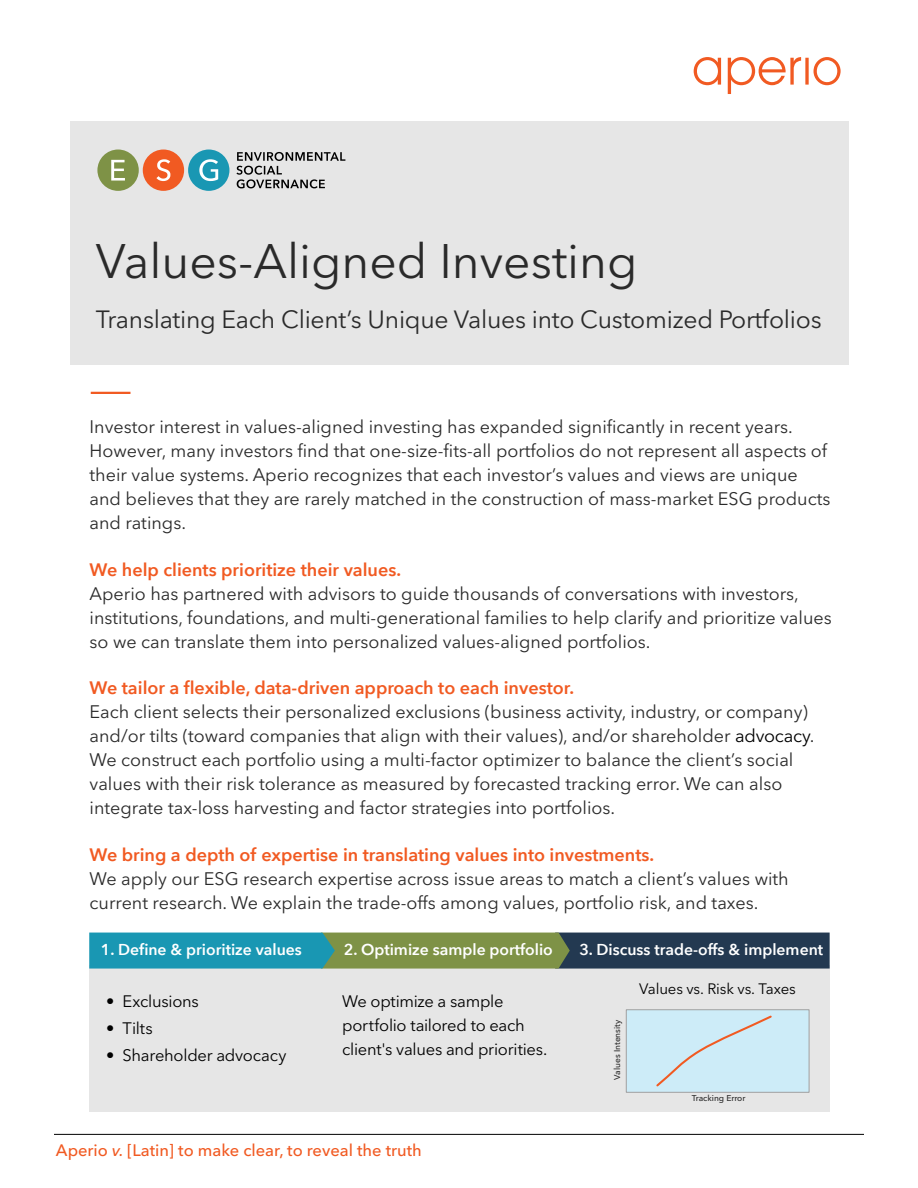
<style>
.page{position:relative;width:918px;height:1188px;background:#fff}
.page>*{position:absolute;margin:0;border:0;box-sizing:border-box;transform-origin:0 0}
.t1{font:48px "Avenir Next LT Pro";color:#2a2a2a}
.t2{font:24.75px "Avenir Next LT Pro";letter-spacing:-.01em;color:#2a2a2a}
.t3{font:18px/24px "Avenir Next LT Pro";color:#2a2a2a}
.t4{font:600 18px "Avenir Next LT Pro";color:#f15a22}
.t5{font:16.5px/24px "Avenir Next LT Pro";letter-spacing:-.015em;color:#000}
.t6{font:500 16.5px "Avenir Next LT Pro";color:#f15a22}
.t7{font:600 15.75px "Avenir Next LT Pro";color:#fff}
.t8{font:15px "Avenir Next LT Pro";letter-spacing:-.01em;color:#000}
.t9{font:500 8.4px "Avenir Next LT Pro";color:#2a2a2a}
.s1{color:#000}
.s2{font-style:italic}
</style>
<div class="page">
<div style="left:89px;top:965px;width:741px;height:147px;background:#e6e6e6"></div>
<hr style="left:54px;top:1134px;width:810px;height:1px;background:#000">
<svg style="left:694px;top:57px;width:147px;height:37px"></svg>
<div style="left:70px;top:122px;width:779px;height:243px;background:#e6e6e6"></div>
<div style="left:97px;top:150px;width:42px;height:41px;background:#7e9246;border-radius:50%"></div>
<svg style="left:111px;top:160px;width:14px;height:21px"></svg>
<div style="left:143px;top:150px;width:41px;height:41px;background:#f15a22;border-radius:50%"></div>
<svg style="left:156px;top:159px;width:14px;height:22px"></svg>
<div style="left:188px;top:150px;width:41px;height:41px;background:#1997b3;border-radius:50%"></div>
<svg style="left:199px;top:159px;width:19px;height:22px"></svg>
<svg style="left:236px;top:152px;width:109px;height:36px"></svg>
<hr style="left:91px;top:392px;width:39px;height:2px;background:#f15a22">
<svg style="left:89px;top:933px;width:741px;height:36px;background:#3e756e"></svg>
<div style="left:626px;top:1010px;width:183px;height:82px;background:#cdecf8;border:1px solid #a0a0a0"></div>
<svg style="left:656px;top:1015px;width:116px;height:72px"></svg>
<h1 class="t1" style="left:96px;top:233px;width:543px">Values-Aligned Investing</h1>
<h2 class="t2" style="left:96px;top:304px;width:727px">Translating Each Client’s Unique Values into Customized Portfolios</h2>
<p class="t3" style="left:90px;top:415px;width:742px">Investor interest in values-aligned investing has expanded significantly in recent years.<br>However, many investors find that one-size-fits-all portfolios do not represent all aspects of their value systems. Aperio recognizes that each investor’s values and views are unique and believes that they are rarely matched in the construction of mass-market ESG products and ratings.</p>
<p class="t4" style="left:90px;top:559px;width:313px">We help clients prioritize their values.</p>
<p class="t3" style="left:90px;top:582px;width:744px">Aperio has partnered with advisors to guide thousands of conversations with investors, institutions, foundations, and multi-generational families to help clarify and prioritize values so we can translate them into personalized values-aligned portfolios.</p>
<p class="t4" style="left:90px;top:677px;width:486px">We tailor a flexible, data-driven approach to each investor.</p>
<p class="t3" style="left:90px;top:700px;width:727px">Each client selects their personalized exclusions (business activity, industry, or company) and/or tilts (toward companies that align with their values), and/or shareholder <span class="s1">advocacy</span>.<br>We construct each portfolio using a multi-factor optimizer to balance the client’s social values with their risk tolerance as measured by forecasted tracking error. We can also integrate tax-loss harvesting and factor strategies into portfolios.</p>
<p class="t4" style="left:90px;top:844px;width:566px">We bring a depth of expertise in translating values into investments.</p>
<p class="t3" style="left:90px;top:867px;width:701px">We apply our ESG research expertise across issue areas to match a client’s values with current research. We explain the trade-offs among values, portfolio risk, and taxes.</p>
<p class="t7" style="left:101px;top:940px;width:203px">1. Define &amp; prioritize values</p>
<p class="t7" style="left:344px;top:940px;width:210px">2. Optimize sample portfolio</p>
<p class="t7" style="left:350px;top:940px;width:475px"><sup>3.</sup> <sup>Optimize</sup> <sup>sample</sup> <sup>portfolio</sup> 3. Discuss trade-offs &amp; implement</p>
<p class="t5" style="left:106px;top:989px;width:94px">• Exclusions</p>
<p class="t5" style="left:106px;top:1016px;width:48px">• Tilts</p>
<p class="t5" style="left:106px;top:1043px;width:182px">• Shareholder advocacy</p>
<p class="t5" style="left:342px;top:989px;width:207px">We optimize a sample portfolio tailored to each client's values and priorities.</p>
<p class="t6" style="left:56px;top:1140px;width:367px">Aperio <span class="s2">v.</span> [Latin] to make clear, to reveal the truth</p>
<p class="t9" style="left:612px;top:1080px;width:61px;rotate:-90deg">Values Intensity</p>
<p class="t8" style="left:639px;top:980px;width:158px">Values vs. Risk vs. Taxes</p>
<p class="t9" style="left:692px;top:1093px;width:55px">Tracking Error</p>
</div>
